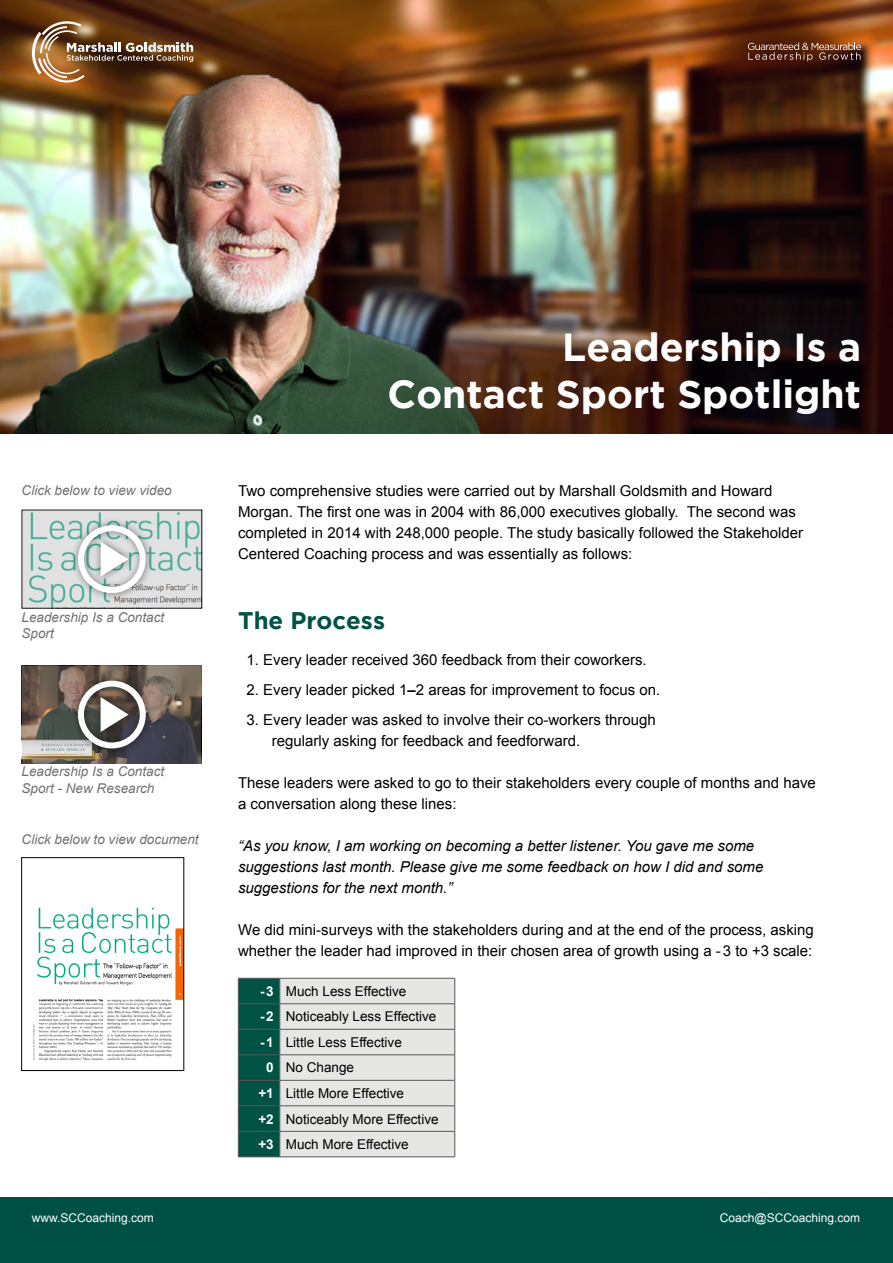
<style>
.page{position:relative;width:893px;height:1263px;background:#fff}
.page>*{position:absolute;margin:0;border:0;box-sizing:border-box;transform-origin:0 0}
.t1{font:700 39px/46.8px "Gotham";color:#fff;text-align:right}
.t2{font:700 24px "Gotham";color:#005245}
.t3{font:15px/21px "Arial";color:#000}
.t4{font:italic 15px/21px "Arial";color:#000}
.t5{font:13.5px "Arial";color:#000}
.t6{font:italic 13.5px/16.2px "Arial";color:#727171}
.t7{font:12px "Arial";color:#fff}
.s1{font-weight:700;font-style:italic}
.s2{font-weight:700;color:#fff}
</style>
<div class="page">
<img style="left:0;top:0;width:893px;height:434px">
<svg style="left:238px;top:978px;width:218px;height:179px;background:#b6c4c1"></svg>
<hr style="left:238px;top:1156px;width:42px;height:1px;background:#595757">
<hr style="left:280px;top:1156px;width:175px;height:1px;background:#595757">
<div style="left:0;top:1197px;width:893px;height:66px;background:#005045"></div>
<img style="left:32px;top:21px;width:161px;height:62px">
<svg style="left:748px;top:43px;width:113px;height:18px;background:#714838"></svg>
<img style="left:32px;top:907px;width:150px;height:154px">
<div style="left:21px;top:857px;width:163px;height:214px;border:1px solid #000"></div>
<svg style="left:22px;top:510px;width:179px;height:98px;background:#c9d4d2"></svg>
<div style="left:70px;top:517px;width:84px;height:84px;background:#000;opacity:.5"></div>
<div style="left:78px;top:525px;width:68px;height:68px;border:6px solid #fff;border-radius:50%"></div>
<div style="left:92px;top:535px;width:43px;height:49px;background:#000;opacity:.5"></div>
<svg style="left:101px;top:542px;width:28px;height:35px"></svg>
<img style="left:22px;top:665px;width:179px;height:99px">
<svg style="left:22px;top:666px;width:179px;height:97px;background:#6b625b"></svg>
<div style="left:70px;top:672px;width:84px;height:84px;background:#000;opacity:.5"></div>
<div style="left:78px;top:681px;width:68px;height:67px;border:6px solid #fff;border-radius:50%"></div>
<div style="left:92px;top:690px;width:43px;height:49px;background:#000;opacity:.5"></div>
<svg style="left:101px;top:697px;width:28px;height:35px"></svg>
<p class="t6" style="left:22px;top:482px;width:152px">Click below to view video</p>
<p class="t6" style="left:22px;top:609px;width:144px">Leadership Is a Contact<br>Sport</p>
<p class="t6" style="left:22px;top:764px;width:144px">Leadership Is a Contact<br>Sport - New Research</p>
<p class="t6" style="left:22px;top:831px;width:179px">Click below to view document</p>
<h1 class="t1" style="left:388px;top:323px;width:475px">Leadership Is a<br>Contact Sport Spotlight</h1>
<p class="t3" style="left:238px;top:480px;width:567px">Two comprehensive studies were carried out by Marshall Goldsmith and Howard Morgan. The first one was in 2004 with 86,000 executives globally. The second was completed in 2014 with 248,000 people. The study basically followed the Stakeholder Centered Coaching process and was essentially as follows:</p>
<h2 class="t2" style="left:238px;top:607px;width:148px">The Process</h2>
<p class="t3" style="left:247px;top:650px;width:402px">1. Every leader received 360 feedback from their coworkers.</p>
<p class="t3" style="left:247px;top:680px;width:415px">2. Every leader picked 1<span class="s1">–</span>2 areas for improvement to focus on.</p>
<p class="t3" style="left:272px;top:710px;width:386px;text-indent:-25px">3. Every leader was asked to involve their co-workers through regularly asking for feedback and feedforward.</p>
<p class="t3" style="left:238px;top:773px;width:579px">These leaders were asked to go to their stakeholders every couple of months and have a conversation along these lines:</p>
<p class="t4" style="left:238px;top:836px;width:527px">“As you know, I am working on becoming a better listener. You gave me some suggestions last month. Please give me some feedback on how I did and some suggestions for the next month.”</p>
<p class="t3" style="left:238px;top:920px;width:577px">We did mini-surveys with the stakeholders during and at the end of the process, asking whether the leader had improved in their chosen area of growth using a -3 to +3 scale:</p>
<p class="t5" style="left:260px;top:982px;width:148px"><span class="s2">-3</span> Much Less Effective</p>
<p class="t5" style="left:260px;top:1008px;width:178px"><span class="s2">-2</span> Noticeably Less Effective</p>
<p class="t5" style="left:260px;top:1033px;width:143px"><span class="s2">-1</span> Little Less Effective</p>
<p class="t5" style="left:266px;top:1059px;width:89px"><span class="s2">0</span> No Change</p>
<p class="t5" style="left:258px;top:1084px;width:147px"><span class="s2">+1</span> Little More Effective</p>
<p class="t5" style="left:258px;top:1110px;width:182px"><span class="s2">+2</span> Noticeably More Effective</p>
<p class="t5" style="left:258px;top:1135px;width:152px"><span class="s2">+3</span> Much More Effective</p>
<p class="t7" style="left:32px;top:1210px;width:124px">www.SCCoaching.com</p>
<p class="t7" style="left:720px;top:1210px;width:142px">Coach@SCCoaching.com</p>
</div>
